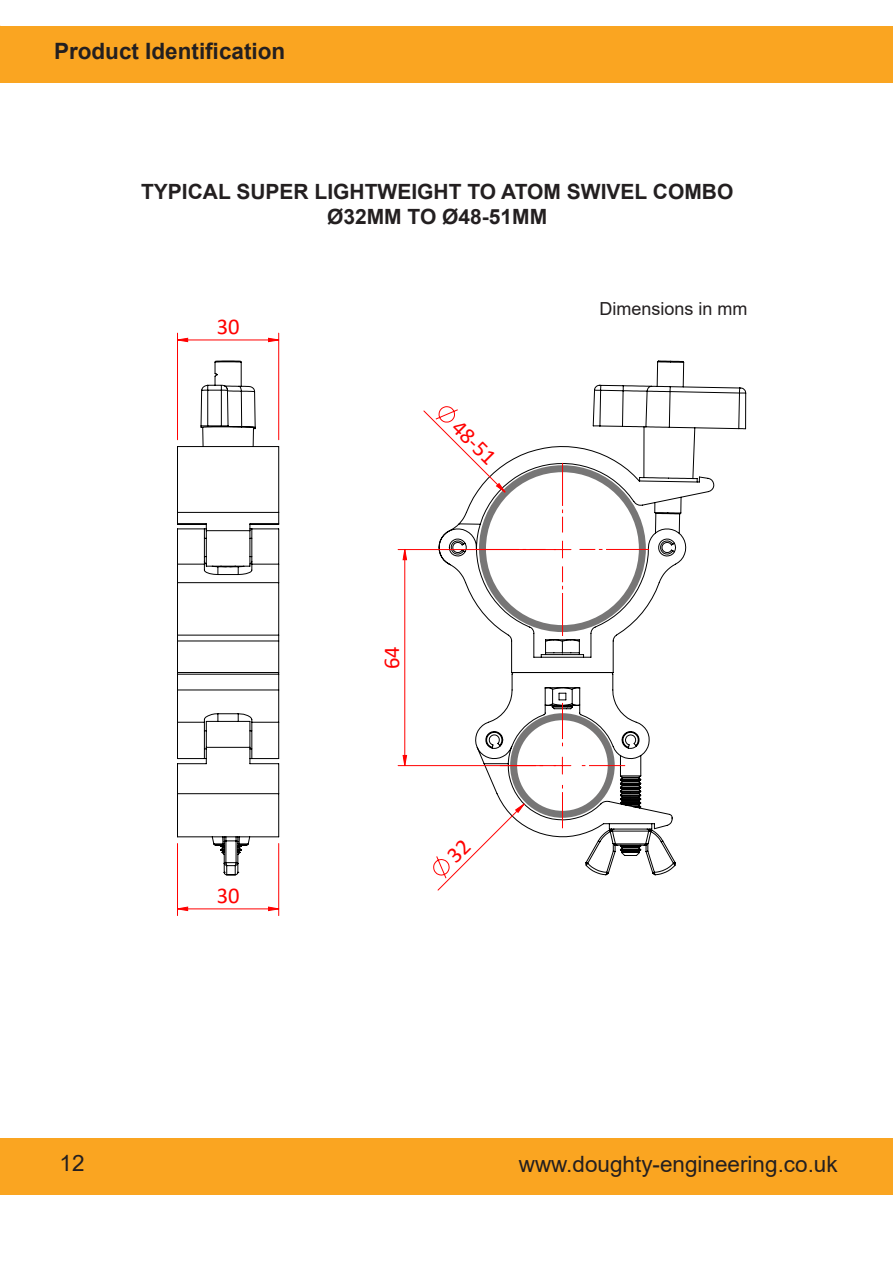
<style>
.page{position:relative;width:893px;height:1263px;background:#fff}
.page>*{position:absolute;margin:0;border:0;box-sizing:border-box;transform-origin:0 0}
.t1{font:22.65px "Calibri";color:#f00}
.t2{font:22.5px "Arial";color:#231f20}
.t3{font:700 22.5px "Arial";color:#231f20}
.t4{font:700 21px "Arial";color:#231f20}
.t5{font:18px "Arial";color:#231f20}
</style>
<div class="page">
<div style="left:0;top:1138px;width:893px;height:57px;background:#faa521"></div>
<div style="left:0;top:26px;width:893px;height:56px;background:#faa521"></div>
<svg style="left:509px;top:360px;width:238px;height:516px"></svg>
<svg style="left:177px;top:360px;width:103px;height:516px"></svg>
<hr style="left:398px;top:765px;width:158px;height:1px;background:#f00">
<hr style="left:398px;top:549px;width:158px;height:1px;background:#f00">
<hr style="left:148px;top:950px;width:606px;height:1px;background:#c0c0c0">
<hr style="left:148px;top:311px;width:1px;height:623px;background:#c0c0c0">
<hr style="left:148px;top:311px;width:606px;height:1px;background:#c0c0c0">
<hr style="left:786px;top:311px;width:1px;height:623px;background:#c0c0c0">
<hr style="left:278px;top:333px;width:1px;height:107px;background:#f00">
<hr style="left:177px;top:333px;width:1px;height:107px;background:#f00">
<hr style="left:177px;top:843px;width:1px;height:72px;background:#f00">
<hr style="left:278px;top:843px;width:1px;height:72px;background:#f00">
<svg style="left:422px;top:405px;width:230px;height:234px"></svg>
<svg style="left:402px;top:549px;width:6px;height:218px"></svg>
<svg style="left:178px;top:337px;width:102px;height:6px"></svg>
<svg style="left:178px;top:906px;width:102px;height:6px"></svg>
<svg style="left:433px;top:703px;width:192px;height:188px"></svg>
<p class="t3" style="left:54px;top:36px;width:233px">Product Identification</p>
<p class="t4" style="left:141px;top:177px;width:594px">TYPICAL SUPER LIGHTWEIGHT TO ATOM SWIVEL COMBO</p>
<p class="t4" style="left:327px;top:202px;width:222px">Ø32MM TO Ø48-51MM</p>
<p class="t1" style="left:217px;top:311px;width:24px">30</p>
<p class="t1" style="left:217px;top:880px;width:24px">30</p>
<p class="t1" style="left:467px;top:412px;width:54px;rotate:45deg">48-51</p>
<p class="t1" style="left:376px;top:669px;width:24px;rotate:-90deg">64</p>
<p class="t5" style="left:600px;top:296px;width:150px">Dimensions in mm</p>
<p class="t2" style="left:60px;top:1147px;width:27px">12</p>
<p class="t2" style="left:519px;top:1148px;width:320px">www.doughty-engineering.co.uk</p>
</div>
